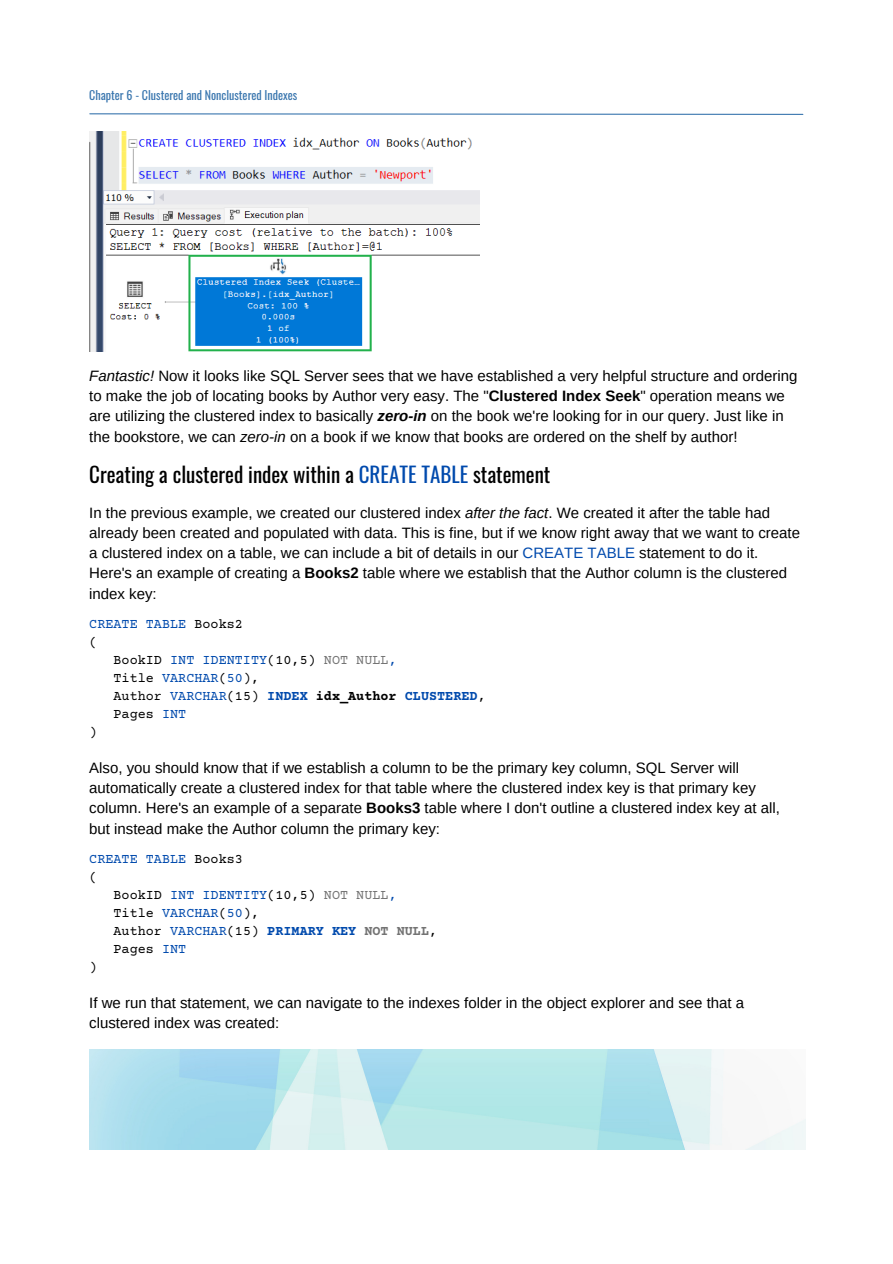
<style>
.page{position:relative;width:893px;height:1264px;background:#fff}
.page>*{position:absolute;margin:0;border:0;box-sizing:border-box;transform-origin:0 0}
.t1{font:21px "Oswald";color:#000}
.t2{font:15px/20.2px "Arimo";color:#000}
.t3{font:13.5px "Courier Prime";color:#000}
.t4{font:13.5px "Courier Prime";color:#004aad}
.t5{font:700 13.5px "Courier Prime";color:#004aad}
.t6{font:12px "Oswald";color:#3b77af}
.s1{font-style:italic}
.s2{font-weight:700}
.s3{font-weight:700;font-style:italic}
.s4{color:#004aad}
.s5{color:#000}
.s6{color:#737373}
.s7{font-weight:400;color:#000}
.s8{font-weight:400}
.s9{font-weight:700;color:#004aad}
.s10{font-weight:700;color:#737373}
</style>
<div class="page">
<svg style="left:89px;top:113px;width:714px;height:2px"></svg>
<img style="left:89px;top:131px;width:390px;height:220px">
<img style="left:89px;top:1049px;width:716px;height:100px">
<p class="t6" style="left:89px;top:86px;width:210px">Chapter 6 - Clustered and Nonclustered Indexes</p>
<p class="t2" style="left:89px;top:365px;width:709px"><span class="s1">Fantastic!</span> Now it looks like SQL Server sees that we have established a very helpful structure and ordering to make the job of locating books by Author very easy. The "<span class="s2">Clustered Index Seek</span>" operation means we are utilizing the clustered index to basically <span class="s3">zero-in</span> on the book we're looking for in our query. Just like in the bookstore, we can <span class="s1">zero-in</span> on a book if we know that books are ordered on the shelf by author!</p>
<p class="t1" style="left:89px;top:458px;width:462px">Creating a clustered index within a <span class="s4">CREATE TABLE</span> statement</p>
<p class="t2" style="left:89px;top:502px;width:712px">In the previous example, we created our clustered index <span class="s1">after the fact</span>. We created it after the table had already been created and populated with data. This is fine, but if we know right away that we want to create a clustered index on a table, we can include a bit of details in our <span class="s4">CREATE TABLE</span> statement to do it.<br>Here's an example of creating a <span class="s2">Books2</span> table where we establish that the Author column is the clustered index key:</p>
<p class="t4" style="left:89px;top:618px;width:155px">CREATE TABLE <span class="s5">Books2</span></p>
<p class="t3" style="left:89px;top:636px;width:10px">(</p>
<p class="t3" style="left:113px;top:653px;width:285px">BookID <span class="s4">INT IDENTITY</span>(10,5) <span class="s6">NOT NULL</span><span class="s4">,</span></p>
<p class="t4" style="left:113px;top:671px;width:147px"><span class="s5">Title</span> VARCHAR<span class="s5">(</span>50<span class="s5">),</span></p>
<p class="t5" style="left:113px;top:689px;width:374px"><span class="s7">Author</span> <span class="s8">VARCHAR</span><span class="s7">(15)</span> INDEX <span class="s5">idx_Author</span> CLUSTERED<span class="s7">,</span></p>
<p class="t3" style="left:113px;top:707px;width:74px">Pages <span class="s4">INT</span></p>
<p class="t3" style="left:89px;top:725px;width:10px">)</p>
<p class="t2" style="left:89px;top:757px;width:692px">Also, you should know that if we establish a column to be the primary key column, SQL Server will automatically create a clustered index for that table where the clustered index key is that primary key column. Here's an example of a separate <span class="s2">Books3</span> table where I don't outline a clustered index key at all, but instead make the Author column the primary key:</p>
<p class="t4" style="left:89px;top:852px;width:155px">CREATE TABLE <span class="s5">Books3</span></p>
<p class="t3" style="left:89px;top:870px;width:10px">(</p>
<p class="t3" style="left:113px;top:888px;width:285px">BookID <span class="s4">INT IDENTITY</span>(10,5) <span class="s6">NOT NULL</span><span class="s4">,</span></p>
<p class="t4" style="left:113px;top:906px;width:147px"><span class="s5">Title</span> VARCHAR<span class="s5">(</span>50<span class="s5">),</span></p>
<p class="t3" style="left:113px;top:924px;width:325px">Author <span class="s4">VARCHAR</span>(15) <span class="s9">PRIMARY KEY</span> <span class="s10">NOT NULL</span>,</p>
<p class="t3" style="left:113px;top:942px;width:74px">Pages <span class="s4">INT</span></p>
<p class="t3" style="left:89px;top:960px;width:10px">)</p>
<p class="t2" style="left:89px;top:992px;width:656px">If we run that statement, we can navigate to the indexes folder in the object explorer and see that a clustered index was created:</p>
</div>
